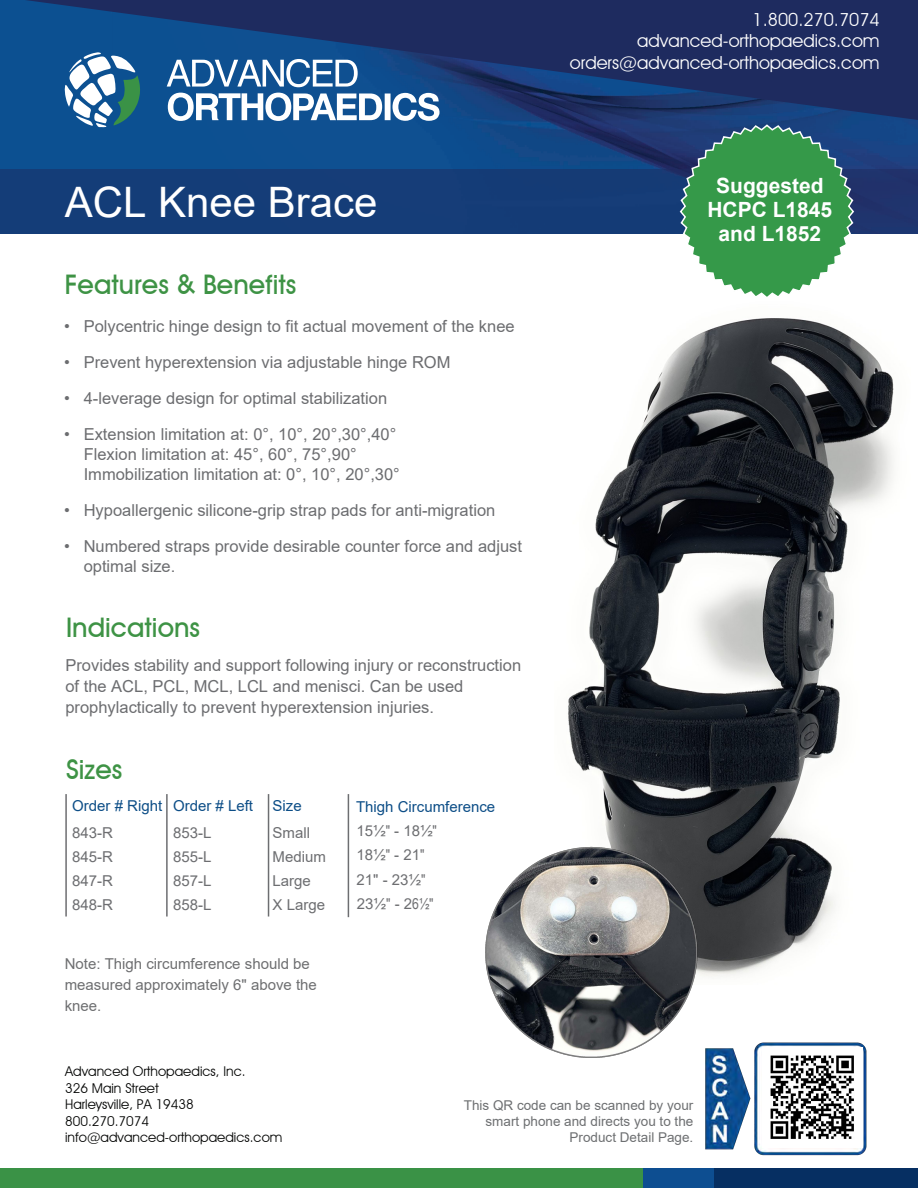
<style>
.page{position:relative;width:918px;height:1188px;background:#fff}
.page>*{position:absolute;margin:0;border:0;box-sizing:border-box;transform-origin:0 0}
.t1{font:42px "Arial";color:#fff}
.t2{font:500 27px "Avant Garde IT Cby BT";color:#3e9345}
.t3{font:700 21px/24px "Arial";color:#fff;text-align:center}
.t4{font:18px/21.6px "Avant Garde IT Cby BT";color:#fff;text-align:right}
.t5{font:16.5px/19.8px "Arial";color:#6c6d70}
.t6{font:15px/24px "Arial";color:#6d6e71;text-align:justify}
.t7{font:15px/21px "Arial";color:#6e6f71}
.t8{font:15px "Arial";color:#0d4e87}
.t9{font:13.5px/16.5px "Avant Garde IT Cby BT";color:#040504}
.t10{font:13.5px/16.2px "Arial";color:#6d6f71;text-align:right}
.s1{font-style:inherit}
.s2{color:#0d4e87}
.s3{color:#6c6d70}
.s4{font-family:"Arial Narrow"}
</style>
<div class="page">
<img style="left:568px;top:318px;width:326px;height:659px">
<img style="left:19px;top:0;width:899px;height:169px">
<svg style="left:25px;top:0;width:893px;height:120px;background:#19346c"></svg>
<svg style="left:167px;top:59px;width:273px;height:62px"></svg>
<svg style="left:65px;top:52px;width:76px;height:75px"></svg>
<div style="left:0;top:169px;width:918px;height:65px;background:#143d78"></div>
<hr style="left:65px;top:794px;width:2px;height:123px;background:#6d6e71">
<hr style="left:348px;top:794px;width:1px;height:123px;background:#6d6e71">
<hr style="left:268px;top:794px;width:1px;height:123px;background:#6d6e71">
<svg style="left:679px;top:123px;width:176px;height:174px;background:#4f9a6b"></svg>
<div style="left:0;top:1168px;width:918px;height:20px;background:#3a9246"></div>
<div style="left:643px;top:1168px;width:71px;height:20px;background:#0d4e91"></div>
<div style="left:714px;top:1168px;width:204px;height:20px;background:#062f62"></div>
<img style="left:485px;top:846px;width:214px;height:212px">
<hr style="left:166px;top:794px;width:1px;height:123px;background:#6d6e71">
<img style="left:705px;top:1042px;width:162px;height:114px">
<img style="left:762px;top:1047px;width:100px;height:100px">
<h1 class="t1" style="left:65px;top:173px;width:314px">ACL Knee Brace</h1>
<h2 class="t2" style="left:65px;top:268px;width:233px">Features &amp; Benefits</h2>
<p class="t5" style="left:64px;top:316px;width:452px">• Polycentric hinge design to fit actual movement of the knee</p>
<p class="t5" style="left:64px;top:352px;width:388px">• Prevent hyperextension via adjustable hinge ROM</p>
<p class="t5" style="left:64px;top:388px;width:325px">• 4-leverage design for optimal stabilization</p>
<p class="t5" style="left:84px;top:424px;width:318px;text-indent:-20px">• Extension limitation at: 0°, 10°, 20°,30°,40°<br>Flexion limitation at: 45°, 60°, 75°,90°<br>Immobilization limitation at: 0°, 10°, 20°,30°</p>
<p class="t5" style="left:64px;top:500px;width:433px">• Hypoallergenic silicone-grip strap pads for anti-migration</p>
<p class="t5" style="left:84px;top:536px;width:440px;text-indent:-20px">• Numbered straps provide desirable counter force and adjust optimal size.</p>
<h2 class="t2" style="left:66px;top:611px;width:135px">Indications</h2>
<p class="t5" style="left:65px;top:655px;width:457px;line-height:21px">Provides stability and support following injury or reconstruction of the ACL, PCL, MCL, LCL and menisci. Can be used prophylactically to prevent hyperextension injuries.</p>
<h2 class="t2" style="left:66px;top:753px;width:58px">Sizes</h2>
<p class="t8" style="left:72px;top:796px;width:92px">Order # Right</p>
<p class="t6" style="left:72px;top:820px;width:42px">843-R 845-R <span class="s1">847-</span>R <span class="s1">848-</span>R</p>
<p class="t8" style="left:173px;top:796px;width:82px">Order # Left</p>
<p class="t6" style="left:173px;top:820px;width:40px">853-L 855-L <span class="s1">857-</span>L <span class="s1">858-</span>L</p>
<p class="t8" style="left:273px;top:796px;width:31px">Size</p>
<p class="t6" style="left:273px;top:820px;width:55px;text-align:left">Small<br>Medium<br>Large<br>X Large</p>
<p class="t7" style="left:65px;top:953px;width:254px">Note: Thigh circumference should be measured approximately 6" above the knee.</p>
<p class="t6" style="left:356px;top:794px;width:141px;line-height:24.5px;text-align:left"><span class="s2">Thigh Circumference<br></span>15<span class="s3">½</span><span class="s4">"</span> - 18<span class="s3">½</span><span class="s4">"<br></span>18½<span class="s4">"</span> - 21<span class="s4">"<br></span>21" - 23<span class="s3">½</span><span class="s4">"<br></span>23<span class="s3">½</span><span class="s4">"</span> - 2<span class="s4">6½"</span></p>
<p class="t4" style="left:570px;top:8px;width:311px">1.800.270.7074 advanced-orthopaedics.com orders@advanced-orthopaedics.com</p>
<p class="t3" style="left:707px;top:174px;width:126px">Suggested<br>HCPC L1845 and L1852</p>
<p class="t9" style="left:65px;top:1063px;width:219px">Advanced Orthopaedics, Inc.<br>326 Main Street<br>Harleysville, PA 19438<br>800.270.7074 info@advanced-orthopaedics.com</p>
<p class="t10" style="left:464px;top:1097px;width:231px">This QR code can be scanned by your smart phone and directs you to the<br>Product Detail Page.</p>
</div>
